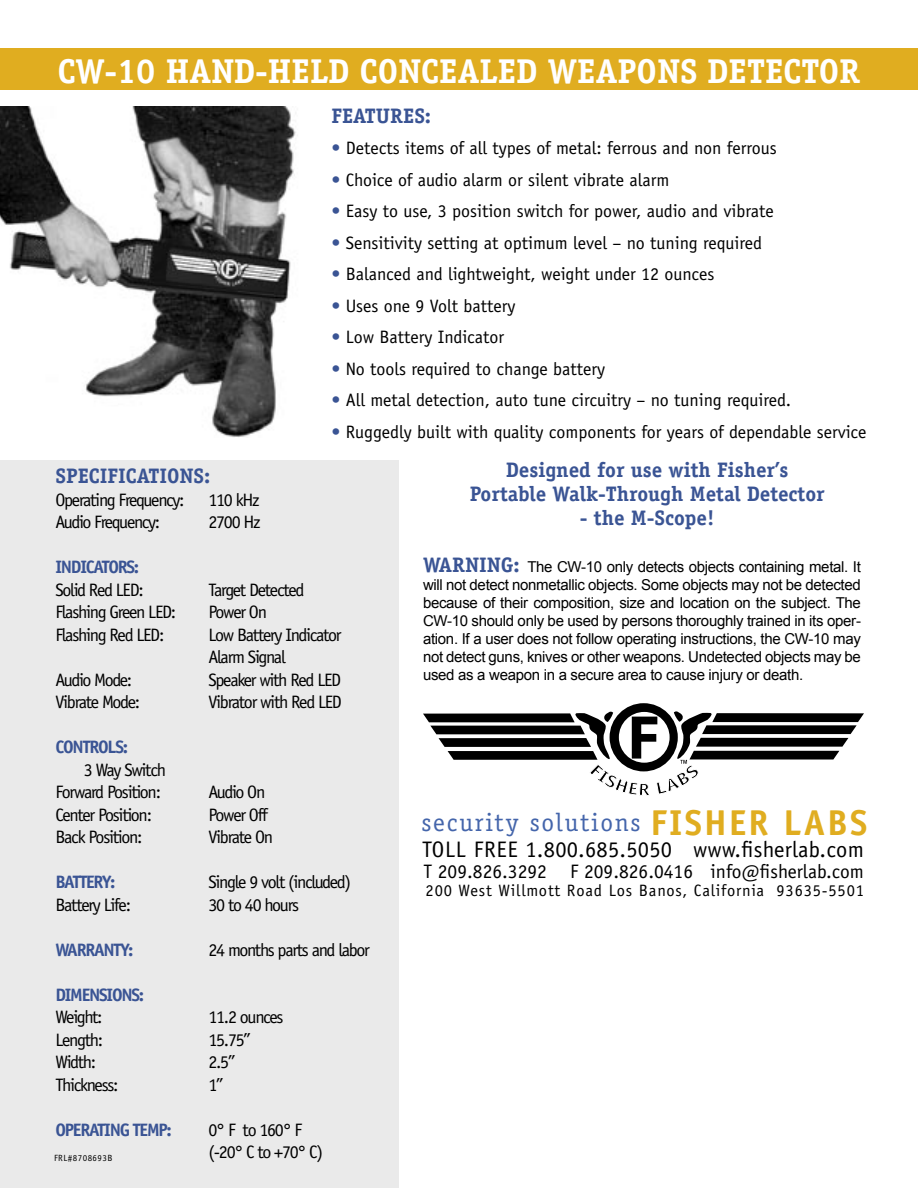
<style>
.page{position:relative;width:918px;height:1188px;background:#fff}
.page>*{position:absolute;margin:0;border:0;box-sizing:border-box;transform-origin:0 0}
.t1{font:700 34.5px "Officina Serif";color:#fff}
.t2{font:25.5px "Officina Serif";letter-spacing:.07em;color:#4465ab}
.t3{font:22.5px "Officina Sans";letter-spacing:.01em;color:#000}
.t4{font:700 21px "Officina Serif";color:#3a5494}
.t5{font:19.5px "Officina Sans";color:#000}
.t6{font:18px "Officina Sans";color:#000}
.t7{font:18px "Officina Sans";letter-spacing:-.07em;color:#000}
.t8{font:18px "Officina Sans";letter-spacing:-.02em;color:#000}
.t9{font:700 18px "Officina Sans";letter-spacing:-.07em;color:#3a5494}
.t10{font:18px "Officina Sans";letter-spacing:-.09em;color:#000}
.t11{font:16.5px "Officina Sans";letter-spacing:.05em;color:#000}
.t12{font:15px/18px "Arial";letter-spacing:-.02em;color:#000;text-align:justify}
.t13{font:9px "Officina Sans";letter-spacing:.05em;color:#000}
.s1{color:#3a5494}
.s2{font-family:"Officina Serif";font-weight:700;font-size:21px;color:#3a5494}
.s3{font-family:"Officina Sans";font-weight:700;font-size:36px;color:#e0ad20}
</style>
<div class="page">
<div style="left:0;top:460px;width:399px;height:728px;background:#eaeaea"></div>
<div style="left:0;top:48px;width:918px;height:42px;background:#e0ad20"></div>
<img style="left:0;top:106px;width:296px;height:331px">
<svg style="left:423px;top:703px;width:441px;height:93px"></svg>
<p class="t1" style="left:58px;top:49px;width:804px">CW-10 HAND-HELD CONCEALED WEAPONS DETECTOR</p>
<p class="t4" style="left:332px;top:102px;width:101px">FEATURES:</p>
<p class="t6" style="left:332px;top:137px;width:447px"><span class="s1">•</span> Detects items of all types of metal: ferrous and non ferrous</p>
<p class="t6" style="left:332px;top:169px;width:340px"><span class="s1">•</span> Choice of audio alarm or silent vibrate alarm</p>
<p class="t6" style="left:332px;top:200px;width:444px"><span class="s1">•</span> Easy to use, 3 position switch for power, audio and vibrate</p>
<p class="t6" style="left:332px;top:232px;width:432px"><span class="s1">•</span> Sensitivity setting at optimum level – no tuning required</p>
<p class="t6" style="left:332px;top:263px;width:385px"><span class="s1">•</span> Balanced and lightweight, weight under 12 ounces</p>
<p class="t6" style="left:332px;top:295px;width:186px"><span class="s1">•</span> Uses one 9 Volt battery</p>
<p class="t6" style="left:332px;top:326px;width:174px"><span class="s1">•</span> Low Battery Indicator</p>
<p class="t6" style="left:332px;top:358px;width:275px"><span class="s1">•</span> No tools required to change battery</p>
<p class="t6" style="left:332px;top:389px;width:461px"><span class="s1">•</span> All metal detection, auto tune circuitry – no tuning required.</p>
<p class="t6" style="left:332px;top:421px;width:537px"><span class="s1">•</span> Ruggedly built with quality components for years of dependable service</p>
<p class="t4" style="left:56px;top:463px;width:156px">SPECIFICATIONS:</p>
<p class="t7" style="left:56px;top:489px;width:131px">Operating Frequency:</p>
<p class="t8" style="left:208px;top:489px;width:53px">110 kHz</p>
<p class="t7" style="left:56px;top:511px;width:106px">Audio Frequency:</p>
<p class="t8" style="left:208px;top:511px;width:54px">2700 Hz</p>
<p class="t9" style="left:56px;top:556px;width:85px">INDICATORS:</p>
<p class="t7" style="left:56px;top:579px;width:90px">Solid Red LED:</p>
<p class="t7" style="left:208px;top:579px;width:98px">Target Detected</p>
<p class="t7" style="left:56px;top:601px;width:122px">Flashing Green LED:</p>
<p class="t8" style="left:208px;top:601px;width:60px">Power On</p>
<p class="t7" style="left:56px;top:624px;width:110px">Flashing Red LED:</p>
<p class="t7" style="left:208px;top:624px;width:135px">Low Battery Indicator</p>
<p class="t7" style="left:208px;top:646px;width:79px">Alarm Signal</p>
<p class="t10" style="left:56px;top:669px;width:78px">Audio Mode:</p>
<p class="t7" style="left:208px;top:669px;width:134px">Speaker with Red LED</p>
<p class="t7" style="left:56px;top:691px;width:86px">Vibrate Mode:</p>
<p class="t7" style="left:208px;top:691px;width:135px">Vibrator with Red LED</p>
<p class="t9" style="left:56px;top:736px;width:74px">CONTROLS:</p>
<p class="t7" style="left:84px;top:759px;width:84px">3 Way Switch</p>
<p class="t7" style="left:56px;top:781px;width:107px">Forward Position:</p>
<p class="t8" style="left:208px;top:781px;width:58px">Audio On</p>
<p class="t7" style="left:56px;top:804px;width:98px">Center Position:</p>
<p class="t7" style="left:208px;top:804px;width:61px">Power Off</p>
<p class="t7" style="left:56px;top:826px;width:88px">Back Position:</p>
<p class="t7" style="left:208px;top:826px;width:66px">Vibrate On</p>
<p class="t9" style="left:56px;top:871px;width:61px">BATTERY:</p>
<p class="t7" style="left:208px;top:871px;width:144px">Single 9 volt (included)</p>
<p class="t7" style="left:56px;top:894px;width:77px">Battery Life:</p>
<p class="t7" style="left:208px;top:894px;width:92px">30 to 40 hours</p>
<p class="t9" style="left:56px;top:938px;width:79px">WARRANTY:</p>
<p class="t7" style="left:208px;top:939px;width:163px">24 months parts and labor</p>
<p class="t9" style="left:56px;top:983px;width:90px">DIMENSIONS:</p>
<p class="t8" style="left:56px;top:1006px;width:49px">Weight:</p>
<p class="t7" style="left:208px;top:1006px;width:77px">11.2 ounces</p>
<p class="t8" style="left:56px;top:1029px;width:49px">Length:</p>
<p class="t8" style="left:208px;top:1029px;width:44px">15.75”</p>
<p class="t8" style="left:56px;top:1051px;width:42px">Width:</p>
<p class="t8" style="left:208px;top:1051px;width:28px">2.5”</p>
<p class="t7" style="left:56px;top:1074px;width:65px">Thickness:</p>
<p class="t8" style="left:208px;top:1074px;width:17px">1”</p>
<p class="t9" style="left:56px;top:1118px;width:118px">OPERATING TEMP:</p>
<p class="t8" style="left:208px;top:1119px;width:95px">0° F to 160° F</p>
<p class="t8" style="left:208px;top:1141px;width:116px">(-20° C to +70° C)</p>
<p class="t13" style="left:54px;top:1153px;width:60px">FRL#8708693B</p>
<p class="t4" style="left:506px;top:457px;width:284px">Designed for use with Fisher’s</p>
<p class="t4" style="left:470px;top:481px;width:357px">Portable Walk-Through Metal Detector</p>
<p class="t4" style="left:580px;top:505px;width:136px">- the M-Scope!</p>
<p class="t12" style="left:423px;top:557px;width:439px"><span class="s2">WARNING:</span> The CW-10 only detects objects containing metal. It will not detect nonmetallic objects. Some objects may not be detected because of their composition, size and location on the subject. The CW-10 should only be used by persons thoroughly trained in its oper&shy;ation. If a user does not follow operating instructions, the CW-10 may not detect guns, knives or other weapons. Undetected objects may be used as a weapon in a secure area to cause injury or death.</p>
<p class="t2" style="left:422px;top:807px;width:447px">security solutions <span class="s3">FISHER LABS</span></p>
<p class="t3" style="left:422px;top:836px;width:443px">TOLL FREE 1.800.685.5050 www.fisherlab.com</p>
<p class="t5" style="left:423px;top:860px;width:442px">T 209.826.3292 F 209.826.0416 info@fisherlab.com</p>
<p class="t11" style="left:426px;top:880px;width:440px">200 West Willmott Road Los Banos, California 93635-5501</p>
</div>
